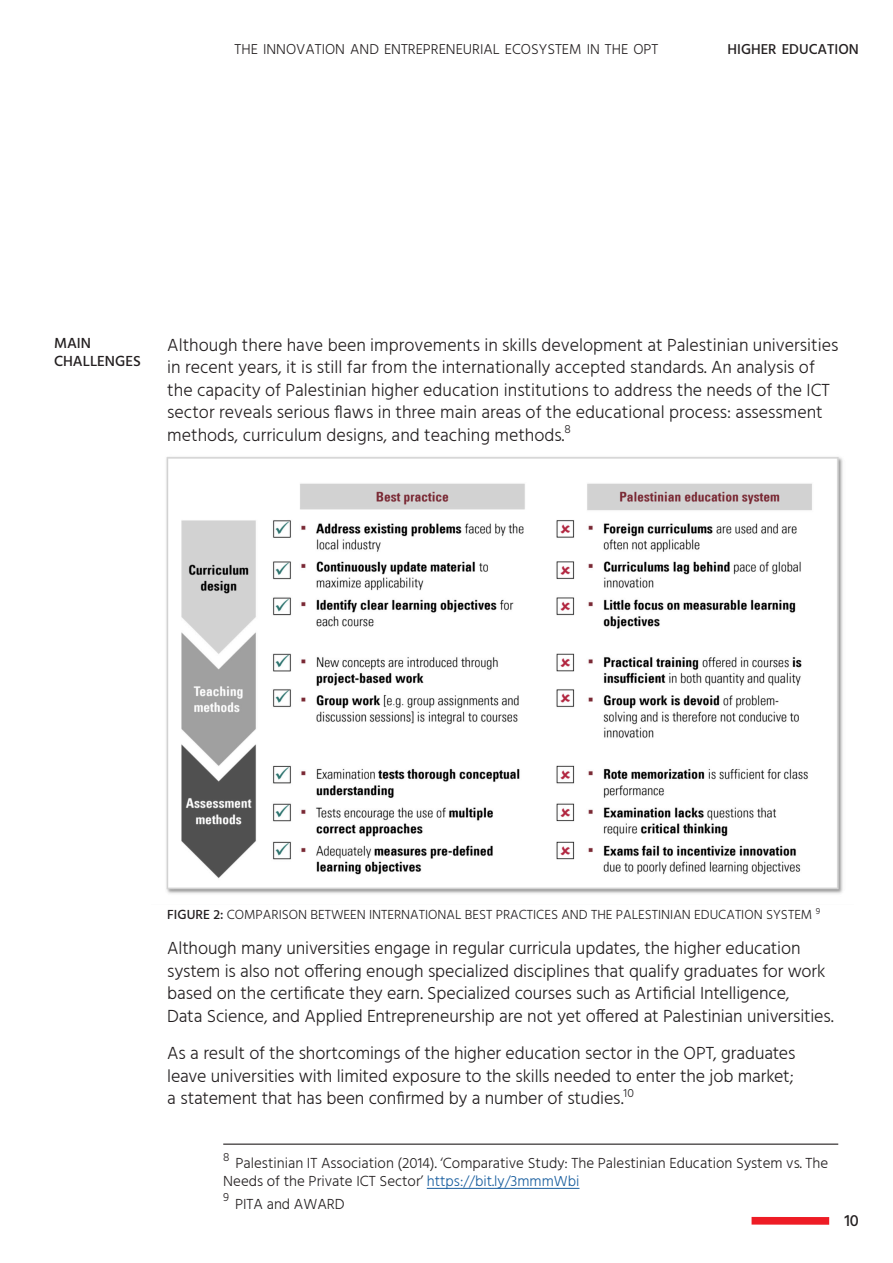
<style>
.page{position:relative;width:893px;height:1263px;background:#fff}
.page>*{position:absolute;margin:0;border:0;box-sizing:border-box;transform-origin:0 0}
.t1{font:300 18px/22.5px "Hind";color:#231f20}
.t2{font:500 16.5px "Hind";color:#231f20}
.t3{font:300 15px "Hind";color:#231f20}
.t4{font:500 15px/18px "Hind";color:#231f20}
.t5{font:300 14.7px "Hind";color:#231f20}
.t6{font:500 14.7px "Hind";color:#231f20}
.t7{font:300 13.5px "Hind";color:#231f20}
.t8{font:300 12px "Hind";color:#231f20}
.t9{font:300 9px "Hind";color:#231f20}
.s1{font-weight:500}
.s2{font-size:18px}
.s3{color:#175d9e}
</style>
<div class="page">
<img style="left:166px;top:457px;width:677px;height:437px">
<hr style="left:427px;top:1188px;width:152px;height:1px;background:#175d9e">
<hr style="left:223px;top:1143px;width:615px;height:2px;background:#231f20">
<div style="left:751px;top:1217px;width:78px;height:8px;background:#ee1c25"></div>
<p class="t5" style="left:235px;top:39px;width:425px">THE INNOVATION AND ENTREPRENEURIAL ECOSYSTEM IN THE OPT</p>
<p class="t6" style="left:727px;top:39px;width:133px">HIGHER EDUCATION</p>
<p class="t4" style="left:54px;top:334px;width:88px">MAIN<br>CHALLENGES</p>
<p class="t1" style="left:167px;top:334px;width:673px">Although there have been improvements in skills development at Palestinian universities in recent years isit, still far from the internationally accepted standards. An analysis of the capacity of Palestinian higher education institutions to address the needs of the ICT sector reveals serious flaws in three main areas of the educational process: assessment methods, curriculum designs, and teaching methods.<sup>8</sup></p>
<p class="t9" style="left:816px;top:905px;width:6px">9</p>
<p class="t7" style="left:167px;top:905px;width:647px"><span class="s1">FIGURE 2:</span> COMPARISON BETWEEN INTERNATIONAL BEST PRACTICES AND THE PALESTINIAN EDUCATION SYSTEM</p>
<p class="t1" style="left:167px;top:938px;width:660px">Although many universities engage in regular curricula updates, the higher education system is also not offering enough specialized disciplines that qualify graduates for work based on the certificate they earn. Specialized courses such as Artificial Intelligence,</p>
<p class="t1" style="left:167px;top:1005px;width:668px">Data Science, and Applied Entrepreneurship are not yet offered at Palestinian universities.</p>
<p class="t1" style="left:167px;top:1043px;width:630px">As a result of the shortcomings of the higher education sector in the OPT, graduates</p>
<p class="t1" style="left:167px;top:1065px;width:628px">leave universities with limited exposure to the skills needed to enter the job market;</p>
<p class="t8" style="left:621px;top:1085px;width:15px"><span class="s2">.</span>10</p>
<p class="t1" style="left:167px;top:1088px;width:455px">a statement that has been confirmed by a number of studies</p>
<p class="t8" style="left:223px;top:1149px;width:8px">8</p>
<p class="t3" style="left:223px;top:1171px;width:358px">Needs of the Private ICT Sector’ <span class="s3">https://bitl y. /3mmmWbi</span></p>
<p class="t3" style="left:235px;top:1194px;width:111px">PITA and AWARD</p>
<p class="t3" style="left:235px;top:1153px;width:594px">Palestinian IT Association (2014 ‘.) Comparative Study: The Palestinian Education System vs. The</p>
<p class="t8" style="left:223px;top:1189px;width:7px">9</p>
<p class="t2" style="left:844px;top:1209px;width:16px">10</p>
</div>
